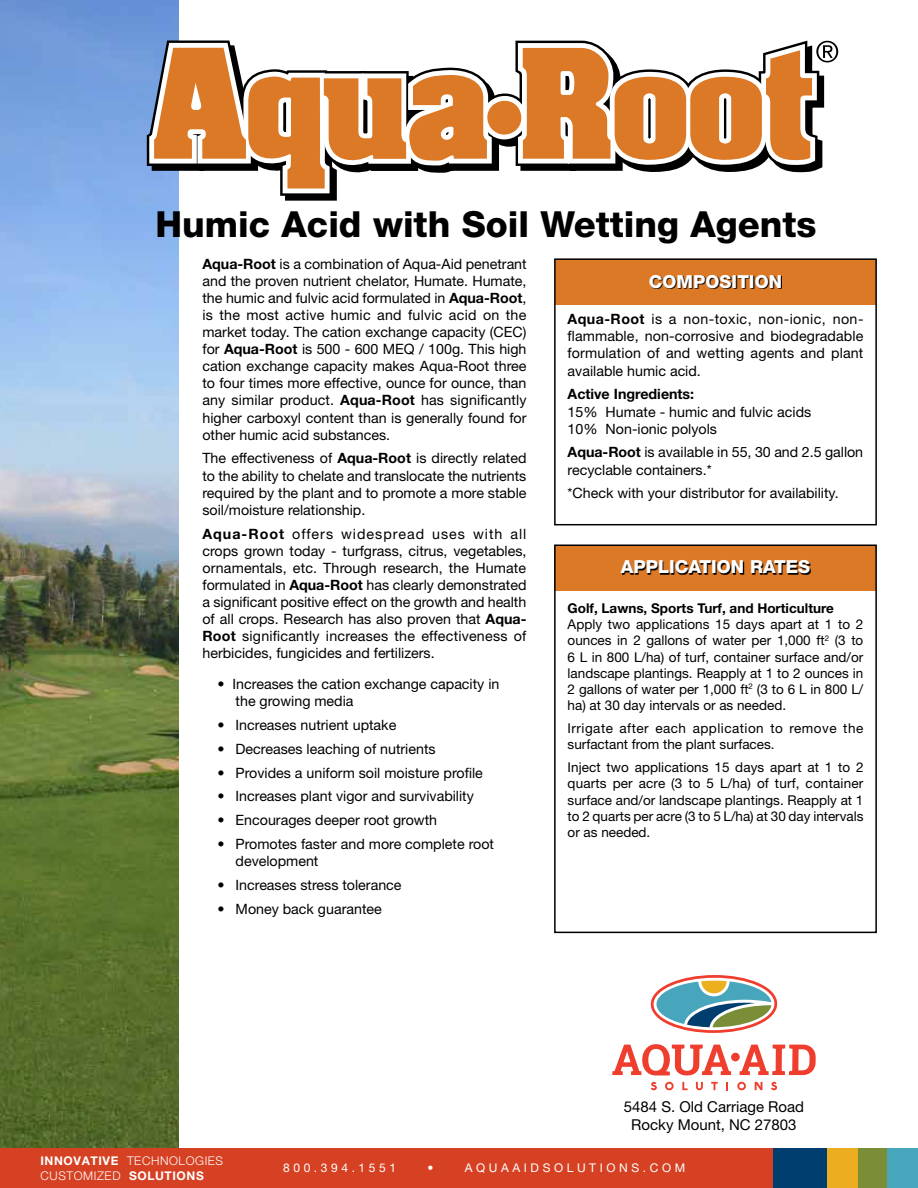
<style>
.page{position:relative;width:918px;height:1188px;background:#fff}
.page>*{position:absolute;margin:0;border:0;box-sizing:border-box;transform-origin:0 0}
.t1{font:800 36px "Helvetica Neue LT Std";color:#000}
.t2{font:800 18px "Helvetica Neue LT Std";color:#fff}
.t3{font:15px/18px "Helvetica Neue LT Std";color:#000;text-align:center}
.t4{font:14.25px/17.1px "Helvetica Neue LT Std";color:#000;text-align:justify}
.t5{font:700 14.25px "Helvetica Neue LT Std";color:#000}
.t6{font:13.5px/16.2px "Helvetica Neue LT Std";color:#000;text-align:justify}
.t7{font:13.5px/16.2px "Helvetica Neue LT Std";letter-spacing:.035em;color:#000}
.t8{font:700 13.5px "Helvetica Neue LT Std";color:#000}
.t9{font:300 12px/14.4px "Helvetica Neue LT Std";letter-spacing:.05em;color:#fff}
.t10{font:12px "Helvetica Neue LT Std";letter-spacing:.3em;color:#fff}
.s1{font-weight:700}
</style>
<div class="page">
<img style="left:0;top:0;width:179px;height:1148px">
<svg style="left:147px;top:40px;width:691px;height:161px"></svg>
<div style="left:555px;top:545px;width:321px;height:46px;background:#db7927"></div>
<div style="left:555px;top:259px;width:321px;height:46px;background:#db7927"></div>
<div style="left:554px;top:258px;width:323px;height:267px;border:2px solid #000"></div>
<svg style="left:651px;top:275px;width:131px;height:14px"></svg>
<div style="left:554px;top:545px;width:323px;height:388px;border:2px solid #000"></div>
<svg style="left:622px;top:561px;width:189px;height:14px"></svg>
<svg style="left:651px;top:975px;width:126px;height:58px"></svg>
<svg style="left:740px;top:1045px;width:76px;height:30px"></svg>
<div style="left:731px;top:1053px;width:9px;height:8px;background:#ef3e2d;border-radius:50%"></div>
<svg style="left:612px;top:1044px;width:119px;height:31px"></svg>
<svg style="left:651px;top:1082px;width:6px;height:8px"></svg>
<svg style="left:665px;top:1082px;width:9px;height:8px"></svg>
<svg style="left:682px;top:1082px;width:6px;height:8px"></svg>
<svg style="left:696px;top:1082px;width:7px;height:8px"></svg>
<svg style="left:711px;top:1082px;width:7px;height:8px"></svg>
<svg style="left:726px;top:1082px;width:2px;height:8px"></svg>
<svg style="left:737px;top:1082px;width:9px;height:8px"></svg>
<svg style="left:755px;top:1082px;width:7px;height:8px"></svg>
<svg style="left:771px;top:1082px;width:6px;height:8px"></svg>
<div style="left:0;top:1148px;width:918px;height:40px;background:#d64123"></div>
<div style="left:857px;top:1148px;width:31px;height:40px;background:#798e36"></div>
<div style="left:773px;top:1148px;width:54px;height:40px;background:#003e70"></div>
<div style="left:888px;top:1148px;width:30px;height:40px;background:#48a6bc"></div>
<div style="left:827px;top:1148px;width:30px;height:40px;background:#ecae20"></div>
<h1 class="t1" style="left:156px;top:203px;width:662px">Humic Acid with Soil Wetting Agents</h1>
<p class="t2" style="left:649px;top:270px;width:135px">COMPOSITION</p>
<p class="t4" style="left:202px;top:255px;width:326px"><span class="s1">Aqua-Root</span> is a combination of Aqua-Aid penetrant and the proven nutrient chelator, Humate. Humate, the humic and fulvic acid formulated in <span class="s1">Aqua-Root</span>, is the most active humic and fulvic acid on the market today. The cation exchange capacity (CEC) for <span class="s1">Aqua-Root</span> is 500 - 600 MEQ / 100g. This high cation exchange capacity makes Aqua-Root three to four times more effective, ounce for ounce, than any similar product. <span class="s1">Aqua-Root</span> has significantly higher carboxyl content than is generally found for other humic acid substances.</p>
<p class="t4" style="left:202px;top:450px;width:326px">The effectiveness of <span class="s1">Aqua-Root</span> is directly related to the ability to chelate and translocate the nutrients required by the plant and to promote a more stable soil/moisture relationship.</p>
<p class="t4" style="left:202px;top:525px;width:326px"><span class="s1">Aqua-Root</span> offers widespread uses with all crops grown today - turfgrass, citrus, vegetables, ornamentals, etc. Through research, the Humate formulated in <span class="s1">Aqua-Root</span> has clearly demonstrated a significant positive effect on the growth and health of all crops. Research has also proven that <span class="s1">Aqua-Root</span> significantly increases the effectiveness of herbicides, fungicides and fertilizers.</p>
<p class="t4" style="left:236px;top:675px;width:265px;text-indent:-18px">• Increases the cation exchange capacity in the growing media</p>
<p class="t4" style="left:218px;top:716px;width:180px">• Increases nutrient uptake</p>
<p class="t4" style="left:218px;top:740px;width:220px">• Decreases leaching of nutrients</p>
<p class="t4" style="left:218px;top:764px;width:267px">• Provides a uniform soil moisture profile</p>
<p class="t4" style="left:218px;top:788px;width:258px">• Increases plant vigor and survivability</p>
<p class="t4" style="left:218px;top:811px;width:221px">• Encourages deeper root growth</p>
<p class="t4" style="left:236px;top:835px;width:260px;text-indent:-18px">• Promotes faster and more complete root development</p>
<p class="t4" style="left:218px;top:876px;width:185px">• Increases stress tolerance</p>
<p class="t4" style="left:218px;top:900px;width:166px">• Money back guarantee</p>
<p class="t4" style="left:568px;top:310px;width:297px"><span class="s1">Aqua-Root</span> is a non-toxic, non-ionic, non&shy;flammable, non-corrosive and biodegradable formulation of and wetting agents and plant available humic acid.</p>
<p class="t5" style="left:568px;top:386px;width:128px">Active Ingredients:</p>
<p class="t4" style="left:568px;top:403px;width:245px">15% Humate - humic and fulvic acids<br>10% Non-ionic polyols</p>
<p class="t4" style="left:568px;top:444px;width:297px"><span class="s1">Aqua-Root</span> is available in 55, 30 and 2.5 gallon recyclable containers.*</p>
<p class="t4" style="left:568px;top:485px;width:273px">*Check with your distributor for availability.</p>
<p class="t2" style="left:621px;top:556px;width:191px">APPLICATION RATES</p>
<p class="t8" style="left:568px;top:600px;width:268px">Golf, Lawns, Sports Turf, and Horticulture</p>
<p class="t6" style="left:568px;top:616px;width:297px">Apply two applications 15 days apart at 1 to 2 ounces in 2 gallons of water per 1,000 ft<sup>2</sup> (3 to 6 L in 800 L/ha) of turf, container surface and/or landscape plantings. Reapply at 1 to 2 ounces in 2 gallons of water per 1,000 ft<sup>2</sup> (3 to 6 L in 800 L/ ha) at 30 day intervals or as needed.</p>
<p class="t7" style="left:568px;top:720px;width:297px">Irrigate after each application to remove the surfactant from the plant surfaces.</p>
<p class="t6" style="left:568px;top:759px;width:297px">Inject two applications 15 days apart at 1 to 2 quarts per acre (3 to 5 L/ha) of turf, container surface and/or landscape plantings. Reapply at 1 to 2 quarts per acre (3 to 5 L/ha) at 30 day intervals or as needed.</p>
<p class="t9" style="left:40px;top:1154px;width:184px"><span class="s1">INNOVATIVE</span> TECHNOLOGIES<br>CUSTOMIZED <span class="s1">SOLUTIONS</span></p>
<p class="t3" style="left:624px;top:1098px;width:182px">5484 S. Old Carriage Road<br>Rocky Mount, NC 27803</p>
<p class="t10" style="left:283px;top:1161px;width:114px">800.394.1551</p>
<p class="t10" style="left:427px;top:1161px;width:7px">•</p>
<p class="t10" style="left:465px;top:1161px;width:222px">AQUAAIDSOLUTIONS.COM</p>
</div>
